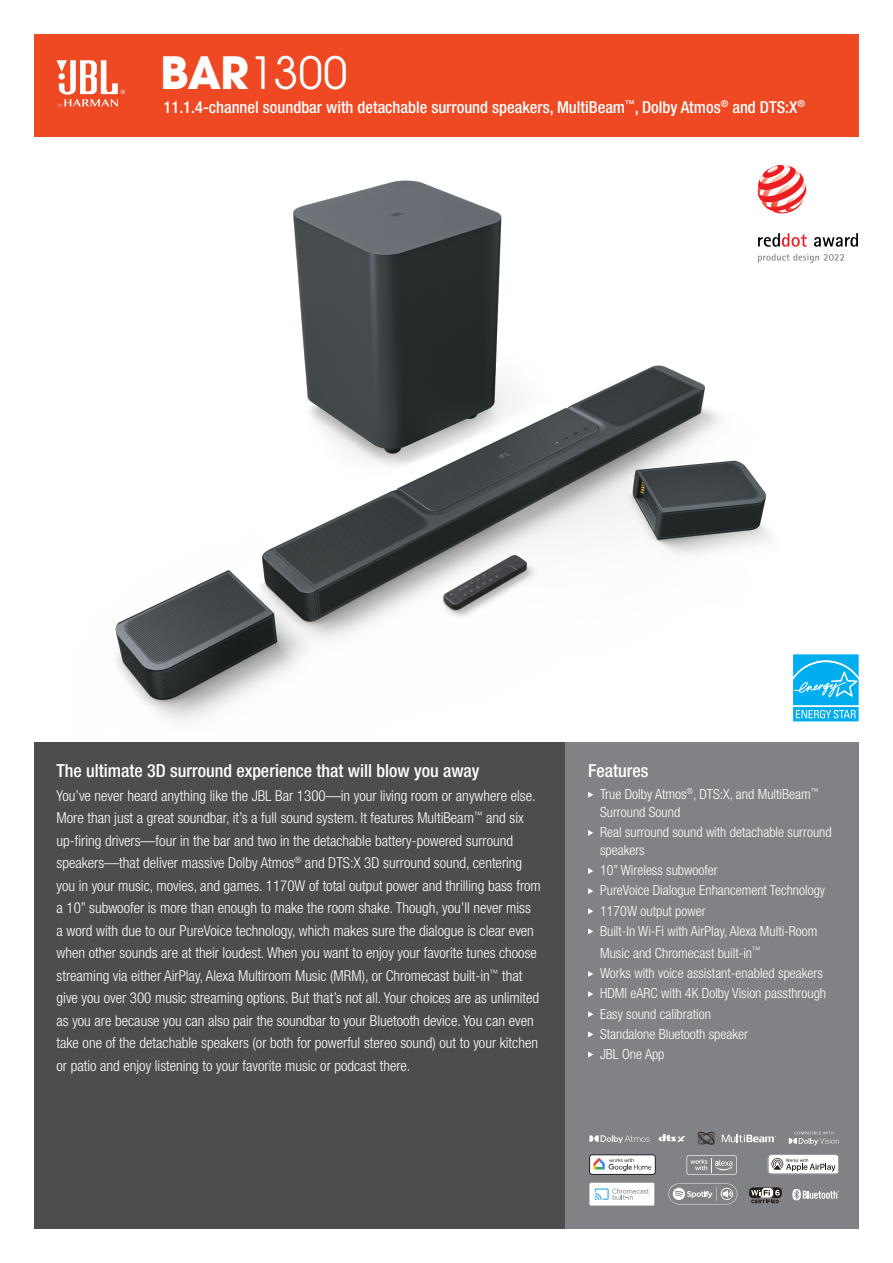
<style>
.page{position:relative;width:893px;height:1263px;background:#fff}
.page>*{position:absolute;margin:0;border:0;box-sizing:border-box;transform-origin:0 0}
.t1{font:49.05px "Avant Gard Goth EF";color:#fff}
.t2{font:500 condensed 18px "Helvetica Neue LT Pro";color:#fff}
.t3{font:500 condensed 16.5px "Helvetica Neue LT Pro";color:#fff}
.t4{font:300 condensed 15px/22.5px "Helvetica Neue LT Pro";color:#fff}
.t5{font:300 condensed 14.1px/20.1px "Helvetica Neue LT Pro";color:#fff}
.s1{font-weight:700}
</style>
<div class="page">
<div style="left:34px;top:742px;width:532px;height:487px;background:#4d4d4f"></div>
<div style="left:566px;top:742px;width:293px;height:487px;background:#808285"></div>
<svg style="left:588px;top:792px;width:5px;height:6px"></svg>
<svg style="left:588px;top:830px;width:5px;height:6px"></svg>
<svg style="left:588px;top:868px;width:5px;height:6px"></svg>
<svg style="left:588px;top:888px;width:5px;height:6px"></svg>
<svg style="left:588px;top:908px;width:5px;height:6px"></svg>
<svg style="left:588px;top:928px;width:5px;height:6px"></svg>
<svg style="left:588px;top:971px;width:5px;height:6px"></svg>
<svg style="left:588px;top:991px;width:5px;height:6px"></svg>
<svg style="left:588px;top:1011px;width:5px;height:6px"></svg>
<svg style="left:588px;top:1031px;width:5px;height:6px"></svg>
<svg style="left:588px;top:1051px;width:5px;height:6px"></svg>
<div style="left:34px;top:34px;width:825px;height:102px;background:#ef4923"></div>
<svg style="left:57px;top:60px;width:68px;height:48px"></svg>
<img style="left:115px;top:180px;width:655px;height:541px">
<svg style="left:793px;top:654px;width:66px;height:68px;background:#2fbcf1"></svg>
<div style="left:748px;top:156px;width:111px;height:117px;background:#fff"></div>
<svg style="left:758px;top:233px;width:49px;height:14px"></svg>
<svg style="left:814px;top:233px;width:44px;height:14px"></svg>
<svg style="left:758px;top:165px;width:48px;height:48px"></svg>
<svg style="left:758px;top:254px;width:86px;height:9px"></svg>
<svg style="left:697px;top:1132px;width:18px;height:13px"></svg>
<svg style="left:722px;top:1134px;width:54px;height:8px"></svg>
<svg style="left:789px;top:1132px;width:50px;height:13px"></svg>
<svg style="left:589px;top:1135px;width:60px;height:8px"></svg>
<div style="left:749px;top:1187px;width:24px;height:11px;background:#231915;border-radius:4px"></div>
<svg style="left:751px;top:1187px;width:32px;height:16px"></svg>
<svg style="left:668px;top:1183px;width:70px;height:21px"></svg>
<svg style="left:659px;top:1134px;width:26px;height:8px"></svg>
<svg style="left:686px;top:1155px;width:51px;height:20px"></svg>
<svg style="left:768px;top:1154px;width:71px;height:20px"></svg>
<svg style="left:792px;top:1189px;width:47px;height:11px"></svg>
<div style="left:589px;top:1183px;width:65px;height:22px;background:#fff;border-radius:2px"></div>
<svg style="left:595px;top:1188px;width:54px;height:12px"></svg>
<svg style="left:589px;top:1154px;width:67px;height:21px"></svg>
<h1 class="t1" style="left:161px;top:44px;width:189px"><span class="s1">BAR</span>1300</h1>
<p class="t3" style="left:163px;top:97px;width:643px">11.1.4-channel soundbar with detachable surround speakers, MultiBeam<sup>™</sup>, Dolby Atmos<sup>®</sup> and DTS:X<sup>®</sup></p>
<p class="t2" style="left:57px;top:760px;width:424px">The ultimate 3D surround experience that will blow you away</p>
<p class="t4" style="left:57px;top:784px;width:486px">You’ve never heard anything like the JBL Bar 1300—in your living room or anywhere else.<br>More than just a great soundbar, it’s a full sound system. It features MultiBeam<sup>™</sup> and six up-firing drivers—four in the bar and two in the detachable battery-powered surround speakers—that deliver massive Dolby Atmos<sup>®</sup> and DTS:X 3D surround sound, centering you in your music, movies, and games. 1170W of total output power and thrilling bass from a 10” subwoofer is more than enough to make the room shake. Though, you’ll never miss a word with due to our PureVoice technology, which makes sure the dialogue is clear even when other sounds are at their loudest. When you want to enjoy your favorite tunes choose streaming via either AirPlay, Alexa Multiroom Music (MRM), or Chromecast built-in<sup>™</sup> that give you over 300 music streaming options. But that’s not all. Your choices are as unlimited as you are because you can also pair the soundbar to your Bluetooth device. You can even take one of the detachable speakers (or both for powerful stereo sound) out to your kitchen or patio and enjoy listening to your favorite music or podcast there.</p>
<p class="t2" style="left:588px;top:760px;width:62px">Features</p>
<p class="t5" style="left:600px;top:785px;width:220px;line-height:18px">True Dolby Atmos<sup>®</sup>, DTS:X, and MultiBeam<sup>™<br></sup>Surround Sound</p>
<p class="t5" style="left:600px;top:823px;width:233px;line-height:18px">Real surround sound with detachable surround speakers</p>
<p class="t5" style="left:600px;top:860px;width:227px">10” Wireless subwoofer<br>PureVoice Dialogue Enhancement Technology 1170W output power<br>Built-In Wi-Fi with AirPlay, Alexa Multi-Room</p>
<p class="t5" style="left:600px;top:943px;width:228px">Music and Chromecast built-in<sup>™<br></sup>Works with voice assistant-enabled speakers<br>HDMI eARC with 4K Dolby Vision passthrough<br>Easy sound calibration<br>Standalone Bluetooth speaker<br>JBL One App</p>
</div>
